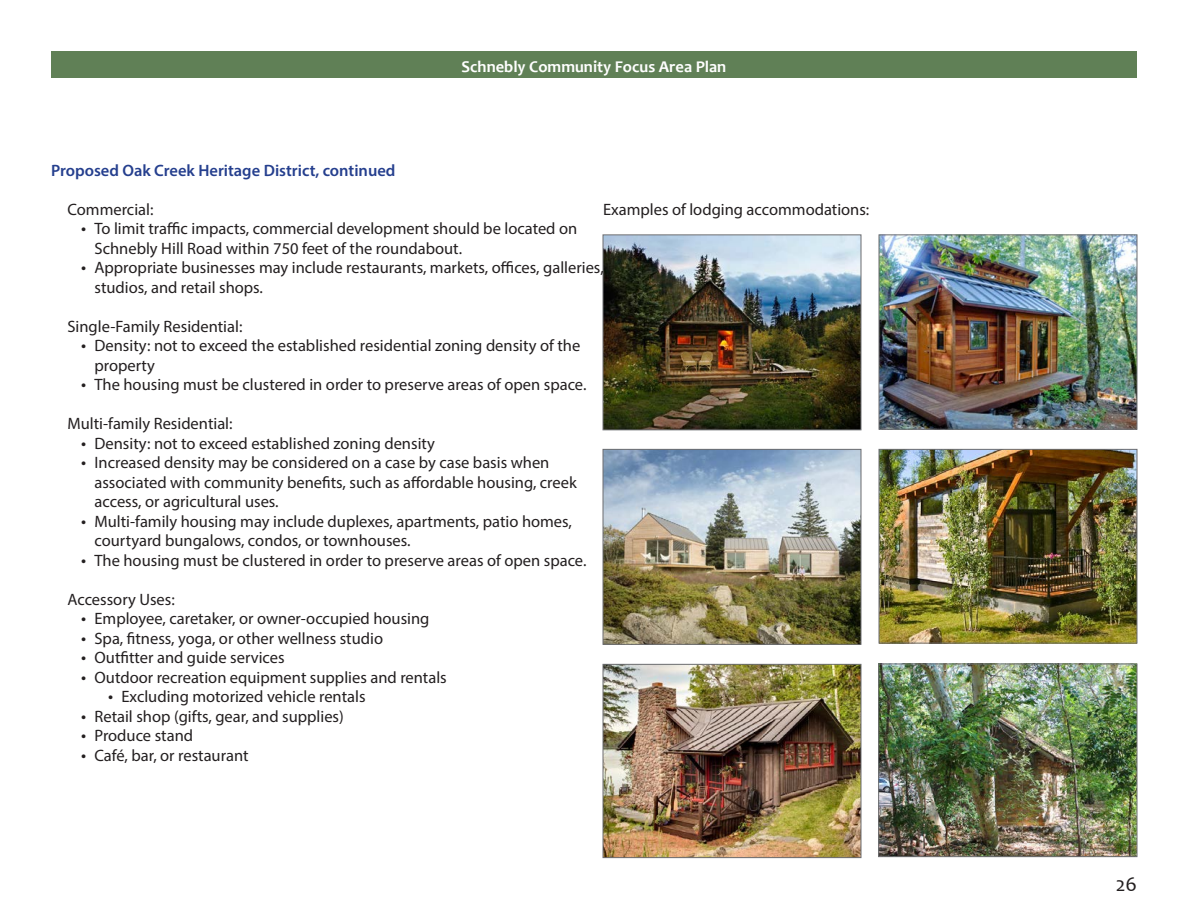
<style>
.page{position:relative;width:1188px;height:918px;background:#fff}
.page>*{position:absolute;margin:0;border:0;box-sizing:border-box;transform-origin:0 0}
.t1{font:21px "Candara";color:#231f20}
.t2{font:16.5px/19.5px "Myriad Pro";color:#231f20}
.t3{font:600 16.5px "Myriad Pro";color:#253f8e}
.t4{font:700 16.5px "Candara";color:#fff}
.s1{font-size:18px}
</style>
<div class="page">
<div style="left:51px;top:51px;width:1086px;height:27px;background:#608056"></div>
<img style="left:605px;top:236px;width:254px;height:192px">
<div style="left:603px;top:234px;width:258px;height:196px;border:1px solid #6c6d70"></div>
<img style="left:881px;top:236px;width:254px;height:192px">
<div style="left:879px;top:234px;width:258px;height:196px;border:1px solid #6c6d70"></div>
<img style="left:605px;top:451px;width:254px;height:192px">
<div style="left:603px;top:449px;width:258px;height:196px;border:1px solid #6c6d70"></div>
<img style="left:605px;top:666px;width:254px;height:190px">
<div style="left:603px;top:664px;width:258px;height:194px;border:1px solid #6c6d70"></div>
<img style="left:881px;top:451px;width:254px;height:191px">
<div style="left:879px;top:449px;width:258px;height:195px;border:1px solid #6c6d70"></div>
<img style="left:880px;top:666px;width:255px;height:189px">
<div style="left:878px;top:664px;width:259px;height:193px;border:1px solid #6c6d70"></div>
<p class="t4" style="left:462px;top:56px;width:266px">Schnebly Community Focus Area Plan</p>
<p class="t3" style="left:51px;top:159px;width:346px">Proposed Oak Creek Heritage District, continued</p>
<p class="t2" style="left:68px;top:199px;width:87px">Commercial:</p>
<p class="t2" style="left:603px;top:199px;width:268px">Examples of lodging accommodations:</p>
<p class="t2" style="left:94px;top:218px;width:484px;text-indent:-14px"><span class="s1">•</span> To limit traffic impacts, commercial development should be located on<br>Schnebly Hill Road within 750 feet of the roundabout.</p>
<p class="t2" style="left:94px;top:257px;width:511px;text-indent:-14px"><span class="s1">•</span> Appropriate businesses may include restaurants, markets, offices, galleries, studios, and retail shops.</p>
<p class="t2" style="left:68px;top:316px;width:176px">Single-Family Residential:</p>
<p class="t2" style="left:94px;top:335px;width:487px;text-indent:-14px"><span class="s1">•</span> Density: not to exceed the established residential zoning density of the property</p>
<p class="t2" style="left:81px;top:374px;width:507px"><span class="s1">•</span> The housing must be clustered in order to preserve areas of open space.</p>
<p class="t2" style="left:68px;top:413px;width:167px">Multi-family Residential:</p>
<p class="t2" style="left:81px;top:433px;width:355px"><span class="s1">•</span> Density: not to exceed established zoning density</p>
<p class="t2" style="left:94px;top:452px;width:484px;text-indent:-14px"><span class="s1">•</span> Increased density may be considered on a case by case basis when associated with community benefits, such as affordable housing, creek access, or agricultural uses.</p>
<p class="t2" style="left:94px;top:511px;width:479px;text-indent:-14px"><span class="s1">•</span> Multi-family housing may include duplexes, apartments, patio homes, courtyard bungalows, condos, or townhouses.</p>
<p class="t2" style="left:81px;top:550px;width:507px"><span class="s1">•</span> The housing must be clustered in order to preserve areas of open space.</p>
<p class="t2" style="left:68px;top:589px;width:109px">Accessory Uses:</p>
<p class="t2" style="left:81px;top:608px;width:350px"><span class="s1">•</span> Employee, caretaker, or owner-occupied housing</p>
<p class="t2" style="left:81px;top:628px;width:304px"><span class="s1">•</span> Spa, fitness, yoga, or other wellness studio</p>
<p class="t2" style="left:81px;top:647px;width:205px"><span class="s1">•</span> Outfitter and guide services</p>
<p class="t2" style="left:81px;top:667px;width:367px"><span class="s1">•</span> Outdoor recreation equipment supplies and rentals</p>
<p class="t2" style="left:108px;top:686px;width:259px"><span class="s1">•</span> Excluding motorized vehicle rentals</p>
<p class="t2" style="left:81px;top:706px;width:264px"><span class="s1">•</span> Retail shop (gifts, gear, and supplies)</p>
<p class="t2" style="left:81px;top:725px;width:114px"><span class="s1">•</span> Produce stand</p>
<p class="t2" style="left:81px;top:745px;width:169px"><span class="s1">•</span> Café, bar, or restaurant</p>
<p class="t1" style="left:1116px;top:871px;width:23px">26</p>
</div>
